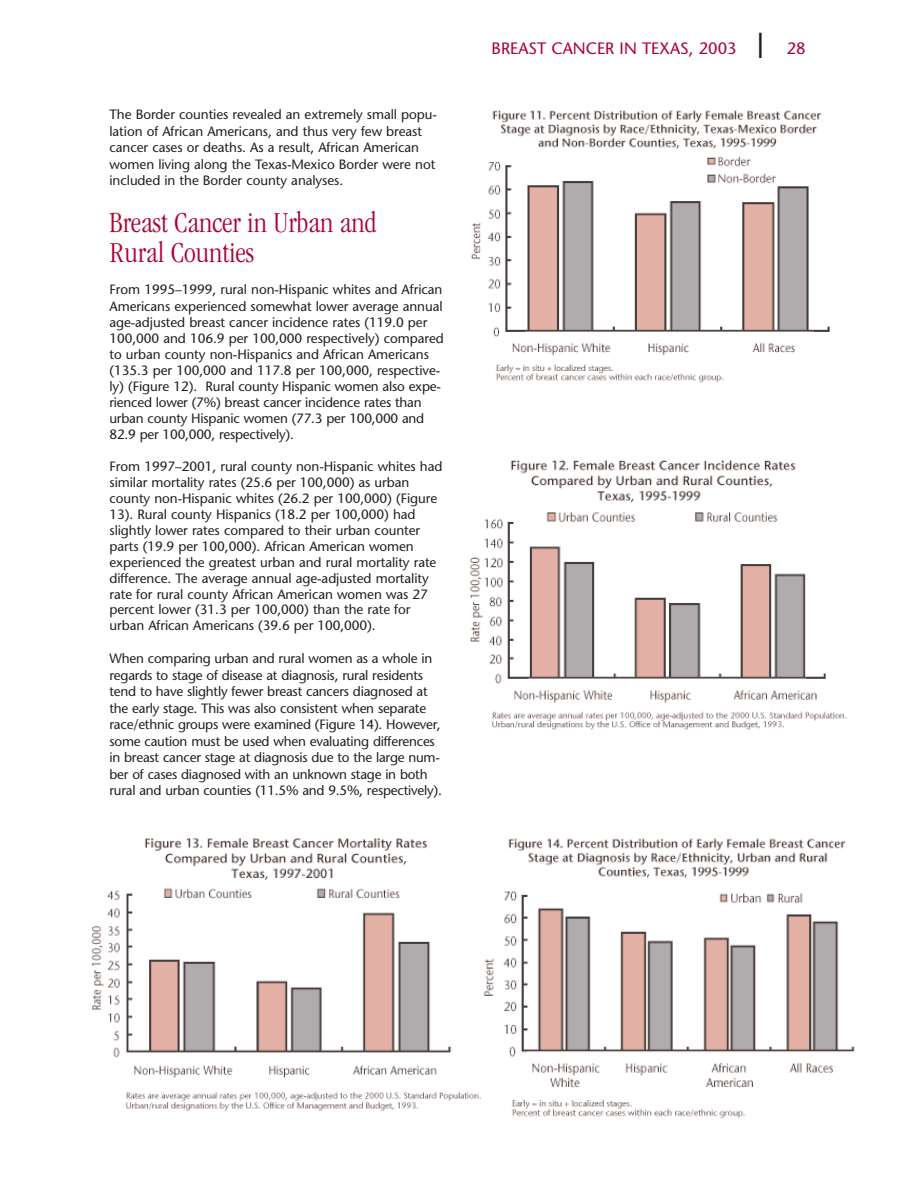
<style>
.page{position:relative;width:918px;height:1188px;background:#fff}
.page>*{position:absolute;margin:0;border:0;box-sizing:border-box;transform-origin:0 0}
.t1{font:300 condensed 30px/30px "Garamond";color:#ab0333}
.t2{font:16.5px "Stone Sans";color:#ab0333}
.t3{font:13.5px/16.5px "Stone Sans";letter-spacing:-.005em;color:#231f20}
.s1{font-size:36px;color:#231f20}
</style>
<div class="page">
<img style="left:471px;top:110px;width:359px;height:273px">
<img style="left:469px;top:460px;width:378px;height:270px">
<img style="left:483px;top:838px;width:372px;height:281px">
<img style="left:91px;top:838px;width:390px;height:273px">
<p class="t3" style="left:110px;top:108px;width:329px">The Border counties revealed an extremely small popu&shy;lation of African Americans, and thus very few breast cancer cases or deaths. As a result, African American women living along the Texas-Mexico Border were not included in the Border county analyses.</p>
<h1 class="t1" style="left:110px;top:210px;width:269px">Breast Cancer in Urban and<br>Rural Counties</h1>
<p class="t3" style="left:110px;top:283px;width:336px;line-height:16px">From 1995–1999, rural non-Hispanic whites and African Americans experienced somewhat lower average annual age-adjusted breast cancer incidence rates (119.0 per 100,000 and 106.9 per 100,000 respectively) compared to urban county non-Hispanics and African Americans (135.3 per 100,000 and 117.8 per 100,000, respective&shy;ly) (Figure 12). Rural county Hispanic women also expe&shy;rienced lower (7%) breast cancer incidence rates than urban county Hispanic women (77.3 per 100,000 and 82.9 per 100,000, respectively).</p>
<p class="t3" style="left:110px;top:460px;width:334px;line-height:15.9px">From 1997–2001, rural county non-Hispanic whites had similar mortality rates (25.6 per 100,000) as urban county non-Hispanic whites (26.2 per 100,000) (Figure 13). Rural county Hispanics (18.2 per 100,000) had slightly lower rates compared to their urban counter parts (19.9 per 100,000). African American women experienced the greatest urban and rural mortality rate difference. The average annual age-adjusted mortality rate for rural county African American women was 27 percent lower (31.3 per 100,000) than the rate for urban African Americans (39.6 per 100,000).</p>
<p class="t3" style="left:110px;top:652px;width:334px">When comparing urban and rural women as a whole in regards to stage of disease at diagnosis, rural residents tend to have slightly fewer breast cancers diagnosed at the early stage. This was also consistent when separate race/ethnic groups were examined (Figure 14). However, some caution must be used when evaluating differences in breast cancer stage at diagnosis due to the large num&shy;ber of cases diagnosed with an unknown stage in both rural and urban counties (11.5% and 9.5%, respectively).</p>
<p class="t2" style="left:492px;top:42px;width:316px">BREAST CANCER IN TEXAS, 2003 <span class="s1">I</span> 28</p>
</div>
